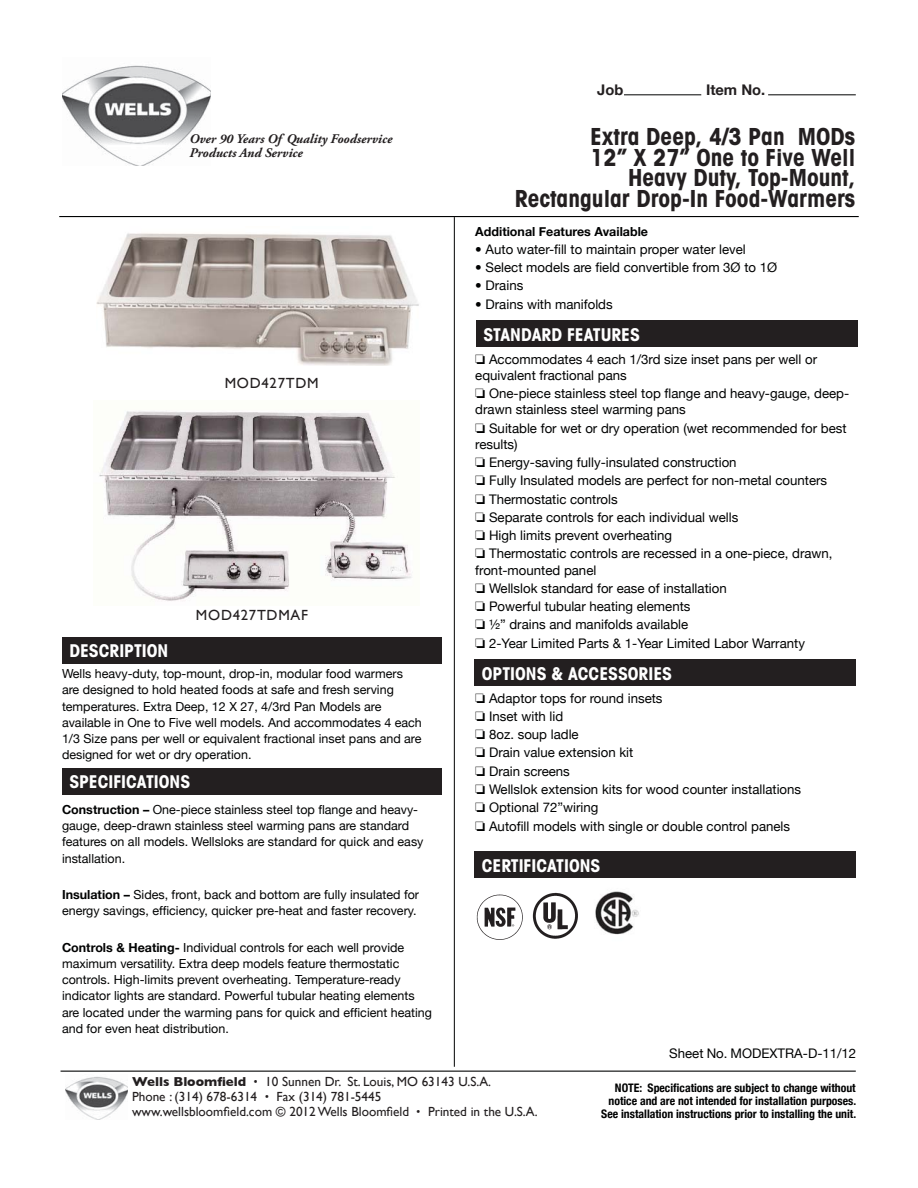
<style>
.page{position:relative;width:918px;height:1188px;background:#fff}
.page>*{position:absolute;margin:0;border:0;box-sizing:border-box;transform-origin:0 0}
.t1{font:700 condensed 23.55px/20.5px "Avant Garde";color:#231f20;text-align:right}
.t2{font:700 condensed 17.7px "Avant Garde";color:#fff}
.t3{font:14.7px "Gill Sans";letter-spacing:.05em;color:#231f20}
.t4{font:700 14.7px "Helvetica Neue";color:#231f20}
.t5{font:13.2px/18.3px "Helvetica Neue";color:#010202}
.t6{font:13.2px/14.7px "Gill Sans";color:#231f20}
.t7{font:italic 700 13.2px/14.7px "Adobe Garamond Pro";color:#231f20}
.t8{font:12.45px/16.2px "Helvetica Neue";color:#010202}
.t9{font:700 12.45px "Helvetica Neue";color:#010202}
.t10{font:700 condensed 11.7px/13.2px "Helvetica Neue";color:#010202;text-align:right}
.s1{font-weight:700}
</style>
<div class="page">
<img style="left:62px;top:65px;width:149px;height:101px">
<hr style="left:59px;top:216px;width:800px;height:1px;background:#010202">
<hr style="left:624px;top:95px;width:77px;height:1px;background:#010202">
<hr style="left:454px;top:217px;width:1px;height:850px;background:#010202">
<hr style="left:61px;top:1071px;width:795px;height:1px;background:#010202">
<hr style="left:768px;top:95px;width:88px;height:1px;background:#010202">
<div style="left:62px;top:637px;width:379px;height:27px;background:#231f20"></div>
<div style="left:62px;top:768px;width:379px;height:27px;background:#231f20"></div>
<div style="left:476px;top:320px;width:381px;height:27px;background:#231f20"></div>
<div style="left:474px;top:852px;width:382px;height:26px;background:#231f20"></div>
<img style="left:65px;top:1077px;width:63px;height:42px">
<div style="left:474px;top:660px;width:382px;height:26px;background:#231f20"></div>
<img style="left:476px;top:894px;width:47px;height:46px">
<img style="left:532px;top:892px;width:46px;height:47px">
<img style="left:595px;top:891px;width:44px;height:44px">
<img style="left:96px;top:233px;width:323px;height:132px">
<img style="left:99px;top:411px;width:313px;height:190px">
<p class="t7" style="left:190px;top:132px;width:204px">Over 90 Years Of Quality Foodservice<br>Products And Service</p>
<p class="t3" style="left:225px;top:374px;width:95px">MOD427TDM</p>
<h2 class="t2" style="left:69px;top:645px;width:100px">DESCRIPTION</h2>
<p class="t3" style="left:196px;top:607px;width:114px">MOD427TDMAF</p>
<p class="t8" style="left:62px;top:666px;width:361px">Wells heavy-duty, top-mount, drop-in, modular food warmers are designed to hold heated foods at safe and fresh serving temperatures. Extra Deep, 12 X 27, 4/3rd Pan Models are available in One to Five well models. And accommodates 4 each 1/3 Size pans per well or equivalent fractional inset pans and are designed for wet or dry operation.</p>
<h2 class="t2" style="left:69px;top:776px;width:122px">SPECIFICATIONS</h2>
<p class="t8" style="left:62px;top:801px;width:363px"><span class="s1">Construction –</span> One-piece stainless steel top flange and heavy&shy;gauge, deep-drawn stainless steel warming pans are standard features on all models. Wellsloks are standard for quick and easy installation.</p>
<p class="t8" style="left:62px;top:886px;width:359px"><span class="s1">Insulation –</span> Sides, front, back and bottom are fully insulated for energy savings, efficiency, quicker pre-heat and faster recovery.</p>
<p class="t8" style="left:62px;top:939px;width:372px"><span class="s1">Controls &amp; Heating-</span> Individual controls for each well provide maximum versatility. Extra deep models feature thermostatic controls. High-limits prevent overheating. Temperature-ready indicator lights are standard. Powerful tubular heating elements are located under the warming pans for quick and efficient heating and for even heat distribution.</p>
<p class="t4" style="left:597px;top:81px;width:28px">Job</p>
<p class="t4" style="left:706px;top:81px;width:61px">Item No.</p>
<h1 class="t1" style="left:515px;top:128px;width:342px">Extra Deep, 4/3 Pan MODs<br>12” X 27” One to Five Well<br>Heavy Duty, Top-Mount,<br>Rectangular Drop-In Food-Warmers</h1>
<p class="t9" style="left:475px;top:223px;width:174px">Additional Features Available</p>
<p class="t5" style="left:475px;top:240px;width:272px">• Auto water-fill to maintain proper water level</p>
<p class="t5" style="left:475px;top:258px;width:303px">• Select models are field convertible from 3Ø to 1Ø</p>
<p class="t5" style="left:475px;top:276px;width:50px">• Drains</p>
<p class="t5" style="left:475px;top:295px;width:139px">• Drains with manifolds</p>
<h2 class="t2" style="left:483px;top:328px;width:158px">STANDARD FEATURES</h2>
<p class="t5" style="left:475px;top:351px;width:343px;line-height:16.2px">❏ Accommodates 4 each 1/3rd size inset pans per well or equivalent fractional pans</p>
<p class="t5" style="left:475px;top:385px;width:375px;line-height:16.2px">❏ One-piece stainless steel top flange and heavy-gauge, deep&shy;drawn stainless steel warming pans</p>
<p class="t5" style="left:475px;top:420px;width:373px;line-height:16.2px">❏ Suitable for wet or dry operation (wet recommended for best results)</p>
<p class="t5" style="left:475px;top:453px;width:359px">❏ Energy-saving fully-insulated construction<br>❏ Fully Insulated models are perfect for non-metal counters ❏ Thermostatic controls<br>❏ Separate controls for each individual wells<br>❏ High limits prevent overheating<br>❏ Thermostatic controls are recessed in a one-piece, drawn,</p>
<p class="t5" style="left:475px;top:561px;width:331px">front-mounted panel<br>❏ Wellslok standard for ease of installation<br>❏ Powerful tubular heating elements<br>❏ ½” drains and manifolds available<br>❏ 2-Year Limited Parts &amp; 1-Year Limited Labor Warranty</p>
<h2 class="t2" style="left:482px;top:667px;width:192px">OPTIONS &amp; ACCESSORIES</h2>
<p class="t5" style="left:475px;top:689px;width:327px">❏ Adaptor tops for round insets<br>❏ Inset with lid<br>❏ 8oz. soup ladle<br>❏ Drain value extension kit<br>❏ Drain screens<br>❏ Wellslok extension kits for wood counter installations ❏ Optional 72”wiring<br>❏ Autofill models with single or double control panels</p>
<h2 class="t2" style="left:482px;top:859px;width:120px">CERTIFICATIONS</h2>
<p class="t5" style="left:669px;top:1044px;width:189px">Sheet No. MODEXTRA-D-11/12</p>
<p class="t6" style="left:132px;top:1075px;width:407px"><span class="s1">Wells Bloomfield ·</span> 10 Sunnen Dr. St. Louis, MO 63143 U.S.A.<br>Phone : (314) 678-6314 <span class="s1">·</span> Fax (314) 781-5445<br>www.wellsbloomfield.com © 2012 Wells Bloomfield <span class="s1">·</span> Printed in the U.S.A.</p>
<p class="t10" style="left:601px;top:1081px;width:256px">NOTE: Specifications are subject to change without notice and are not intended for installation purposes.<br>See installation instructions prior to installing the unit.</p>
</div>
